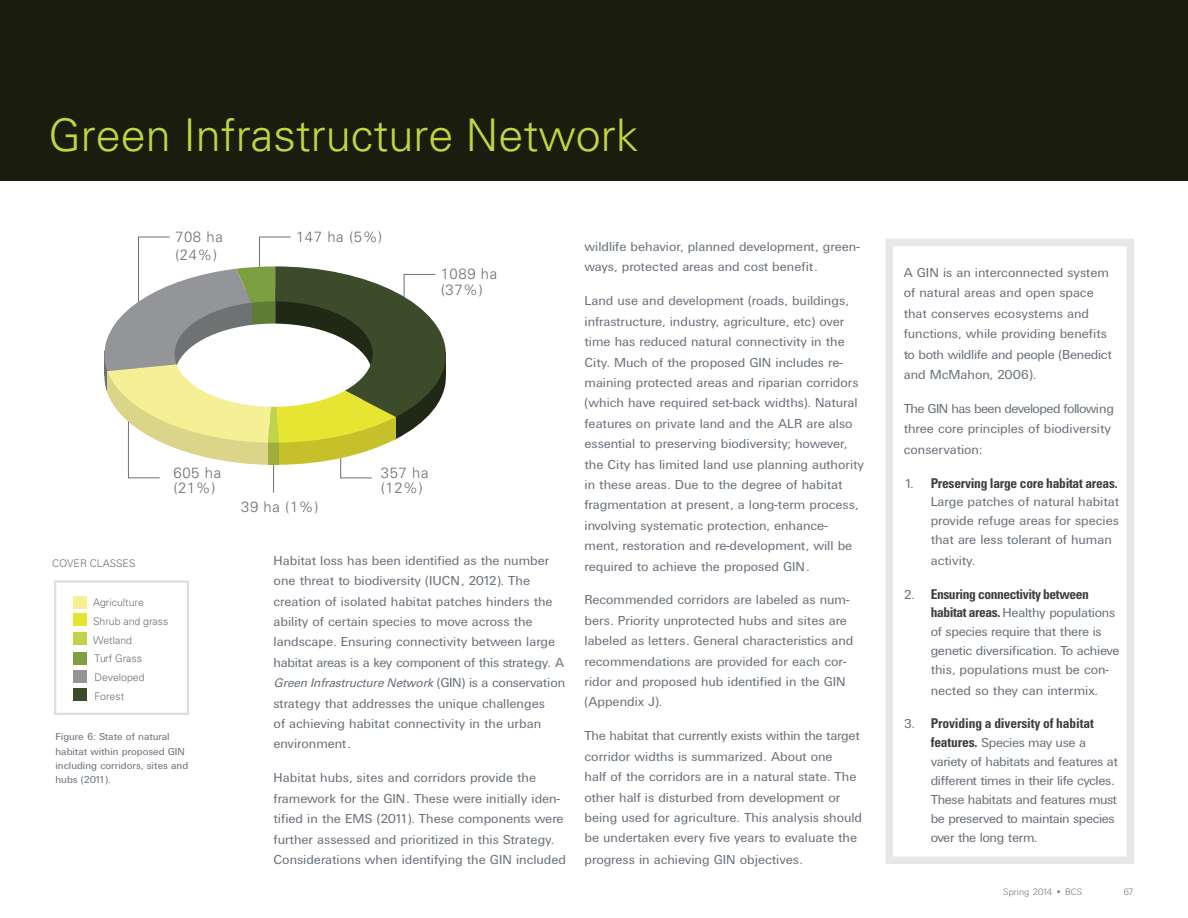
<style>
.page{position:relative;width:1188px;height:918px;background:#fff}
.page>*{position:absolute;margin:0;border:0;box-sizing:border-box;transform-origin:0 0}
.t1{font:300 45px "Univers";color:#c1d540}
.t2{font:300 14.85px/15.3px "Univers";letter-spacing:.04em;color:#6c7071}
.Body_Copy{font:13.5px/20.4px "Univers DTC";color:#6b737b}
.Body_Copy-2{font:13.5px/18.9px "Univers DTC";letter-spacing:-.025em;color:#6b737b}
.Body_Copy-3{font:13.5px/18.9px "Univers DTC";letter-spacing:-.02em;color:#6b737b}
.Body_Copy-4{font:italic 12px "Univers";letter-spacing:-.02em;color:#6b737b}
.Body_Copy-5{font:10.5px/14.4px "Univers DTC";color:#6b737b}
.t3{font:300 10.5px/18.8px "Univers";color:#6b7070}
.graphic_credit{font:9.75px "Univers Light DTC";color:#6b737b}
.s1{font-family:"Univers DTC";font-style:normal;font-size:13.5px}
.s2{font-family:"Univers";font-weight:700;font-stretch:condensed;color:#3e3e3f}
</style>
<div class="page">
<div style="left:886px;top:239px;width:248px;height:625px;border:8px solid #e6e7e9"></div>
<div style="left:0;top:0;width:1188px;height:180px;background:#1a1c0e"></div>
<div style="left:54px;top:580px;width:135px;height:135px;border:2px solid #dedee0"></div>
<div style="left:73px;top:596px;width:14px;height:13px;background:#f5f094"></div>
<div style="left:73px;top:613px;width:14px;height:13px;background:#e6e630"></div>
<div style="left:73px;top:633px;width:14px;height:12px;background:#bfd44a"></div>
<div style="left:73px;top:652px;width:14px;height:13px;background:#7d9e42"></div>
<div style="left:73px;top:670px;width:14px;height:13px;background:#949499"></div>
<div style="left:73px;top:689px;width:14px;height:12px;background:#3d4d2b"></div>
<hr style="left:273px;top:430px;width:1px;height:63px;background:#6c7071">
<svg style="left:104px;top:237px;width:342px;height:241px"></svg>
<p class="t1" style="left:48px;top:108px;width:592px">Green Infrastructure Network</p>
<p class="t2" style="left:175px;top:228px;width:49px;line-height:17.9px">708 ha (24%)</p>
<p class="t2" style="left:174px;top:465px;width:49px">605 ha (21%)</p>
<p class="t3" style="left:52px;top:554px;width:85px">COVER CLASSES</p>
<p class="t3" style="left:93px;top:593px;width:77px">Agriculture<br>Shrub and grass<br>Wetland<br>Turf Grass<br>Developed<br>Forest</p>
<p class="Body_Copy-5" style="left:55px;top:729px;width:134px">Figure 6: State of natural habitat within proposed GIN including corridors, sites and hubs (2011).</p>
<p class="t2" style="left:296px;top:229px;width:88px">147 ha (5%)</p>
<p class="t2" style="left:441px;top:266px;width:58px">1089 ha (37%)</p>
<p class="t2" style="left:241px;top:499px;width:79px">39 ha (1%)</p>
<p class="t2" style="left:381px;top:465px;width:49px">357 ha (12%)</p>
<p class="Body_Copy" style="left:274px;top:550px;width:292px">Habitat loss has been identified as the number one threat to biodiversity (IUCN, 2012). The creation of isolated habitat patches hinders the ability of certain species to move across the landscape. Ensuring connectivity between large habitat areas is a key component of this strategy. A</p>
<p class="Body_Copy-4" style="left:274px;top:676px;width:293px">Green Infrastructure Network <span class="s1">(GIN) is a conservation</span></p>
<p class="Body_Copy" style="left:274px;top:693px;width:273px">strategy that addresses the unique challenges of achieving habitat connectivity in the urban environment.</p>
<p class="Body_Copy" style="left:274px;top:768px;width:294px">Habitat hubs, sites and corridors provide the framework for the GIN. These were initially iden&shy;tified in the EMS (2011). These components were further assessed and prioritized in this Strategy.<br>Considerations when identifying the GIN included</p>
<p class="Body_Copy" style="left:585px;top:236px;width:276px">wildlife behavior, planned development, green&shy;ways, protected areas and cost benefit.</p>
<p class="Body_Copy" style="left:585px;top:291px;width:281px">Land use and development (roads, buildings, infrastructure, industry, agriculture, etc) over time has reduced natural connectivity in the City. Much of the proposed GIN includes re&shy;maining protected areas and riparian corridors (which have required set-back widths). Natural features on private land and the ALR are also essential to preserving biodiversity; however, the City has limited land use planning authority in these areas. Due to the degree of habitat fragmentation at present, a long-term process, involving systematic protection, enhance&shy;ment, restoration and re-development, will be required to achieve the proposed GIN.</p>
<p class="Body_Copy" style="left:585px;top:590px;width:270px">Recommended corridors are labeled as num&shy;bers. Priority unprotected hubs and sites are labeled as letters. General characteristics and recommendations are provided for each cor&shy;ridor and proposed hub identified in the GIN (Appendix J).</p>
<p class="Body_Copy" style="left:585px;top:725px;width:279px">The habitat that currently exists within the target corridor widths is summarized. About one<br>half of the corridors are in a natural state. The other half is disturbed from development or being used for agriculture. This analysis should be undertaken every five years to evaluate the progress in achieving GIN objectives.</p>
<p class="Body_Copy" style="left:904px;top:262px;width:210px">A GIN is an interconnected system of natural areas and open space that conserves ecosystems and functions, while providing benefits to both wildlife and people (Benedict and McMahon, 2006).</p>
<p class="Body_Copy" style="left:904px;top:398px;width:212px">The GIN has been developed following three core principles of biodiversity conservation:</p>
<p class="Body_Copy" style="left:931px;top:473px;width:190px;line-height:18.9px;text-align:justify;text-indent:-27px">1. <span class="s2">Preserving large core habitat areas.<br></span>Large patches of natural habitat provide refuge areas for species that are less tolerant of human</p>
<p class="Body_Copy" style="left:931px;top:550px;width:46px">activity.</p>
<p class="Body_Copy-3" style="left:931px;top:584px;width:190px;text-indent:-27px">2. <span class="s2">Ensuring connectivity between habitat areas.</span> Healthy populations of species require that there is genetic diversification. To achieve this, populations must be con-</p>
<p class="Body_Copy" style="left:931px;top:680px;width:169px">nected so they can intermix.</p>
<p class="Body_Copy-2" style="left:931px;top:714px;width:188px;text-indent:-27px">3. <span class="s2">Providing a diversity of habitat features.</span> Species may use a variety of habitats and features at different times in their life cycles.<br>These habitats and features must be preserved to maintain species over the long term.</p>
<p class="graphic_credit" style="left:1003px;top:886px;width:80px">Spring 2014 • BCS</p>
<p class="graphic_credit" style="left:1123px;top:886px;width:12px">67</p>
</div>
